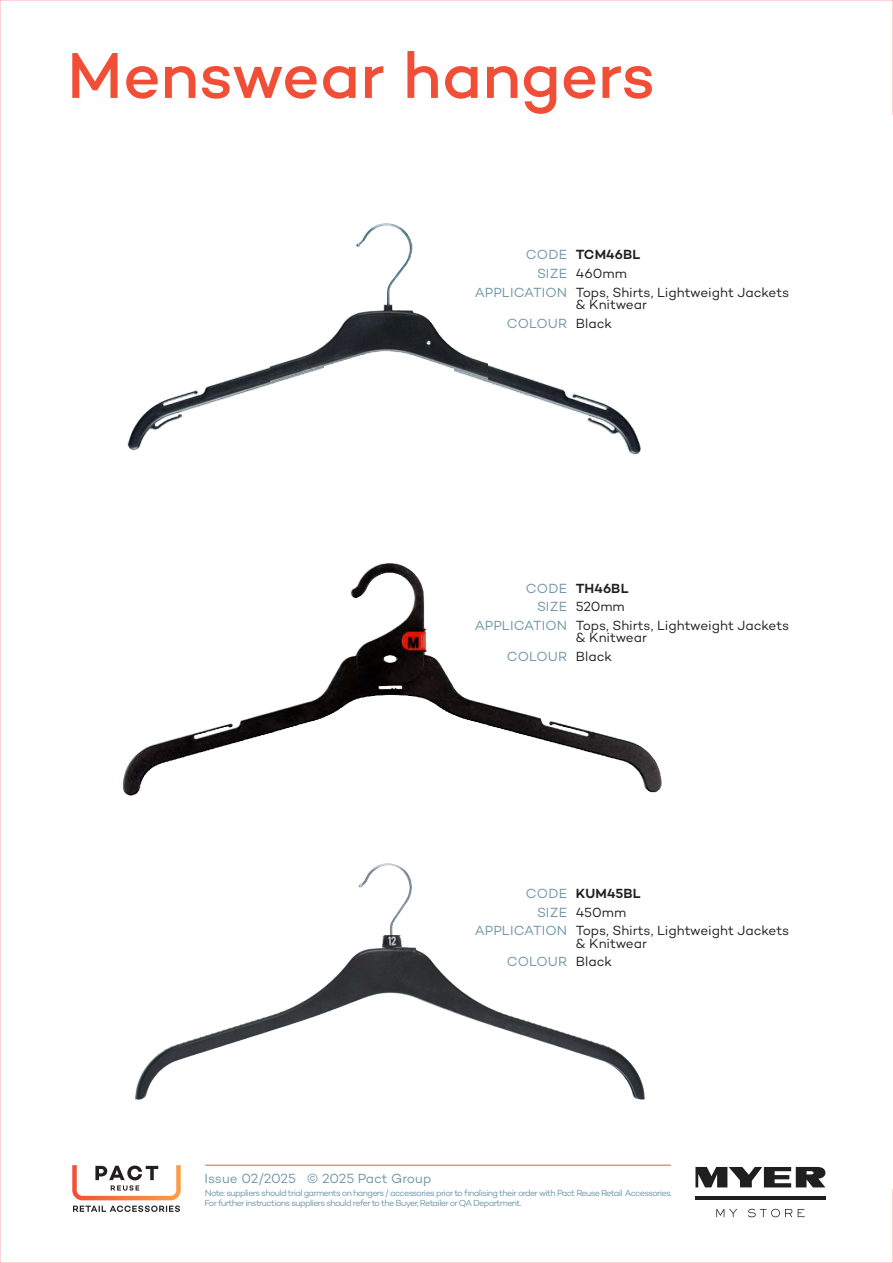
<style>
.page{position:relative;width:893px;height:1263px;background:#fff}
.page>*{position:absolute;margin:0;border:0;box-sizing:border-box;transform-origin:0 0}
.t1{font:500 66px "Campton";letter-spacing:-.01em;color:#f04e37}
.t2{font:13.5px/18.9px "Campton";color:#231f20}
.t3{font:600 13.5px "Campton";color:#231f20}
.t4{font:13.5px "Campton";color:#7197a9}
.t5{font:9px/10.5px "Campton";letter-spacing:-.075em;color:#7197a9}
.s1{font-weight:400;color:#7197a9}
.s2{color:#7197a9}
</style>
<div class="page">
<img style="left:123px;top:563px;width:539px;height:232px">
<img style="left:127px;top:366px;width:144px;height:85px">
<img style="left:487px;top:363px;width:154px;height:92px">
<img style="left:271px;top:223px;width:216px;height:162px">
<img style="left:135px;top:863px;width:510px;height:237px">
<img style="left:383px;top:935px;width:19px;height:12px">
<svg style="left:72px;top:1165px;width:109px;height:47px"></svg>
<hr style="left:205px;top:1165px;width:466px;height:1px;background:#f04e52">
<svg style="left:716px;top:1209px;width:21px;height:8px"></svg>
<svg style="left:748px;top:1209px;width:44px;height:8px"></svg>
<svg style="left:798px;top:1209px;width:7px;height:8px"></svg>
<hr style="left:695px;top:1196px;width:130px;height:4px;background:#1f1f1f">
<svg style="left:695px;top:1167px;width:130px;height:20px"></svg>
<h1 class="t1" style="left:67px;top:47px;width:590px">Menswear hangers</h1>
<p class="t3" style="left:526px;top:249px;width:116px"><span class="s1">CODE</span> TCM46BL</p>
<p class="t2" style="left:537px;top:265px;width:91px"><span class="s2">SIZE</span> 460mm</p>
<p class="t2" style="left:475px;top:284px;width:316px"><span class="s2">APPLICATION</span> Tops, Shirts, Lightweight Jackets</p>
<p class="t2" style="left:507px;top:296px;width:142px;text-indent:69px">&amp; Knitwear<br><span class="s2">COLOUR</span> Black</p>
<p class="t3" style="left:526px;top:582px;width:104px"><span class="s1">CODE</span> TH46BL</p>
<p class="t2" style="left:537px;top:598px;width:89px"><span class="s2">SIZE</span> 520mm</p>
<p class="t2" style="left:475px;top:617px;width:316px"><span class="s2">APPLICATION</span> Tops, Shirts, Lightweight Jackets</p>
<p class="t2" style="left:507px;top:629px;width:142px;text-indent:69px">&amp; Knitwear<br><span class="s2">COLOUR</span> Black</p>
<p class="t3" style="left:526px;top:887px;width:116px"><span class="s1">CODE</span> KUM45BL</p>
<p class="t2" style="left:537px;top:903px;width:91px"><span class="s2">SIZE</span> 450mm</p>
<p class="t2" style="left:475px;top:922px;width:316px"><span class="s2">APPLICATION</span> Tops, Shirts, Lightweight Jackets</p>
<p class="t2" style="left:507px;top:934px;width:142px;text-indent:69px">&amp; Knitwear<br><span class="s2">COLOUR</span> Black</p>
<p class="t4" style="left:204px;top:1172px;width:228px">Issue 02/2025 © 2025 Pact Group</p>
<p class="t5" style="left:204px;top:1188px;width:469px">Note: suppliers should trial garments on hangers / accessories prior to finalising their order with Pact Reuse Retail Accessories.<br>For further instructions suppliers should refer to the Buyer, Retailer or QA Department.</p>
</div>
